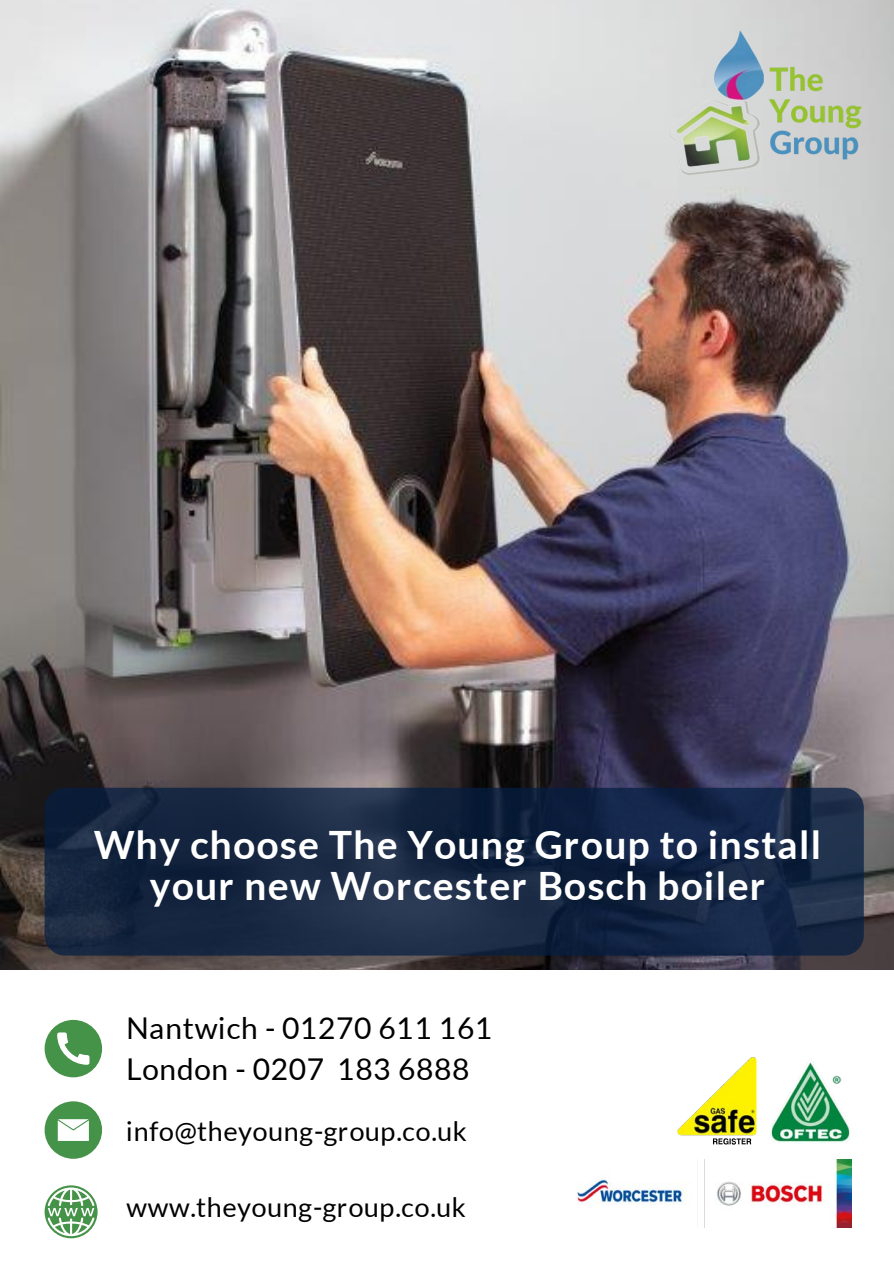
<style>
.page{position:relative;width:894px;height:1264px;background:#fff}
.page>*{position:absolute;margin:0;border:0;box-sizing:border-box;transform-origin:0 0}
.t1{font:700 39px/41.7px "Lato";letter-spacing:.03em;color:#fff;text-align:center}
.t2{font:30px "Lato";letter-spacing:.02em;color:#000}
.t3{font:27px "Lato";letter-spacing:.02em;color:#000}
</style>
<div class="page">
<img style="left:0;top:0;width:893px;height:969px">
<svg style="left:45px;top:787px;width:818px;height:168px;background:#162743"></svg>
<svg style="left:45px;top:1019px;width:57px;height:58px"></svg>
<div style="left:45px;top:1101px;width:57px;height:57px;background:#459348;border-radius:50%"></div>
<svg style="left:58px;top:1119px;width:31px;height:21px"></svg>
<svg style="left:45px;top:1185px;width:52px;height:53px"></svg>
<img style="left:677px;top:1057px;width:79px;height:87px">
<img style="left:577px;top:1159px;width:274px;height:68px">
<img style="left:771px;top:1061px;width:79px;height:82px">
<img style="left:667px;top:19px;width:205px;height:161px">
<p class="t1" style="left:94px;top:822px;width:728px">Why choose The Young Group to install your new Worcester Bosch boiler</p>
<p class="t2" style="left:126px;top:1006px;width:368px">Nantwich - 01270 611 161</p>
<p class="t2" style="left:126px;top:1047px;width:344px">London - 0207 183 6888</p>
<p class="t3" style="left:126px;top:1111px;width:342px">info@theyoung-group.co.uk</p>
<p class="t3" style="left:126px;top:1187px;width:341px">www.theyoung-group.co.uk</p>
</div>
